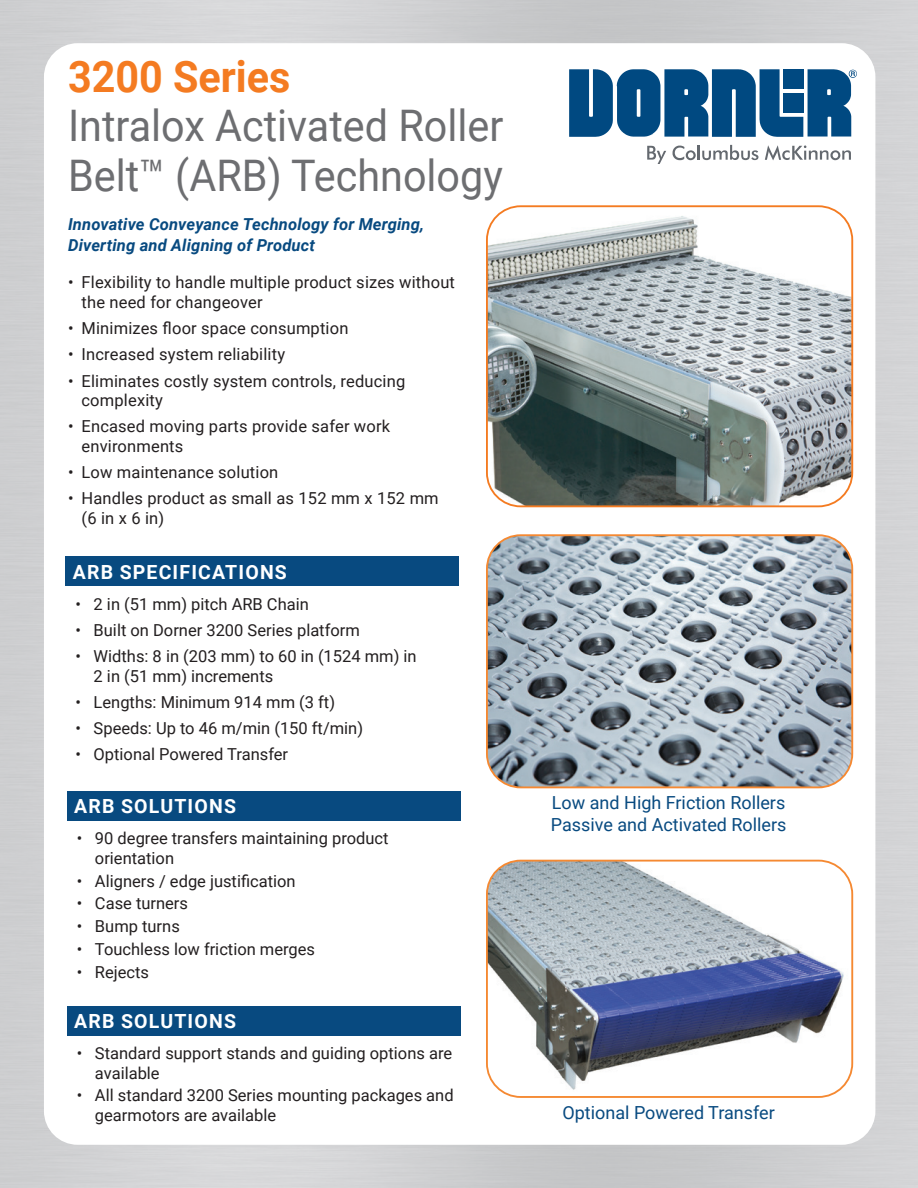
<style>
.page{position:relative;width:918px;height:1188px;background:#fff}
.page>*{position:absolute;margin:0;border:0;box-sizing:border-box;transform-origin:0 0}
.t1{font:43.5px/49.5px "Roboto";color:#6d6e71;scale:.95 1}
.t2{font:700 43.5px "Roboto";color:#f47b21;scale:.95 1}
.t3{font:700 19.5px "Roboto";letter-spacing:.06em;color:#fff}
.t4{font:18px/21.6px "Roboto";color:#084a80}
.t5{font:16.5px/19.5px "Roboto";color:#231f20}
.t6{font:italic 700 16.5px/21px "Roboto";letter-spacing:.01em;color:#084a80}
</style>
<div class="page">
<img style="left:0;top:0;width:918px;height:1188px">
<div style="left:44px;top:43px;width:831px;height:1102px;background:#fff;border-radius:34px"></div>
<img style="left:487px;top:208px;width:365px;height:298px">
<div style="left:486px;top:205px;width:367px;height:302px;border:2px solid #f47b21;border-radius:34px"></div>
<svg style="left:569px;top:69px;width:288px;height:68px"></svg>
<svg style="left:647px;top:146px;width:19px;height:18px"></svg>
<svg style="left:673px;top:145px;width:85px;height:15px"></svg>
<svg style="left:765px;top:145px;width:86px;height:15px"></svg>
<img style="left:487px;top:537px;width:365px;height:250px">
<div style="left:486px;top:534px;width:367px;height:254px;border:2px solid #f58932;border-radius:34px"></div>
<div style="left:66px;top:557px;width:393px;height:29px;background:#084a80"></div>
<img style="left:487px;top:861px;width:365px;height:236px">
<div style="left:486px;top:860px;width:367px;height:238px;border:2px solid #f58932;border-radius:34px"></div>
<div style="left:67px;top:791px;width:393px;height:30px;background:#084a80"></div>
<div style="left:67px;top:1006px;width:393px;height:30px;background:#084a80"></div>
<h1 class="t2" style="left:68px;top:59px;width:236px">3200 Series</h1>
<h1 class="t1" style="left:68px;top:104px;width:460px">Intralox Activated Roller<br>Belt™ (ARB) Technology</h1>
<p class="t6" style="left:68px;top:215px;width:358px">Innovative Conveyance Technology for Merging,<br>Diverting and Aligning of Product</p>
<p class="t5" style="left:82px;top:274px;width:375px;text-indent:-13px">• Flexibility to handle multiple product sizes without the need for changeover</p>
<p class="t5" style="left:68px;top:318px;width:282px">• Minimizes floor space consumption</p>
<p class="t5" style="left:68px;top:346px;width:219px">• Increased system reliability</p>
<p class="t5" style="left:82px;top:372px;width:325px;text-indent:-13px">• Eliminates costly system controls, reducing complexity</p>
<p class="t5" style="left:82px;top:418px;width:310px;text-indent:-13px">• Encased moving parts provide safer work environments</p>
<p class="t5" style="left:68px;top:464px;width:212px">• Low maintenance solution</p>
<p class="t5" style="left:82px;top:490px;width:359px;text-indent:-13px">• Handles product as small as 152 mm x 152 mm (6 in x 6 in)</p>
<p class="t3" style="left:73px;top:564px;width:216px">ARB SPECIFICATIONS</p>
<p class="t5" style="left:76px;top:595px;width:235px">• 2 in (51 mm) pitch ARB Chain</p>
<p class="t5" style="left:76px;top:621px;width:286px">• Built on Dorner 3200 Series platform</p>
<p class="t5" style="left:94px;top:648px;width:325px;text-indent:-18px">• Widths: 8 in (203 mm) to 60 in (1524 mm) in<br>2 in (51 mm) increments</p>
<p class="t5" style="left:76px;top:693px;width:261px">• Lengths: Minimum 914 mm (3 ft)</p>
<p class="t5" style="left:76px;top:720px;width:289px">• Speeds: Up to 46 m/min (150 ft/min)</p>
<p class="t5" style="left:76px;top:746px;width:214px">• Optional Powered Transfer</p>
<p class="t3" style="left:74px;top:799px;width:163px">ARB SOLUTIONS</p>
<p class="t5" style="left:95px;top:830px;width:295px;text-indent:-18px">• 90 degree transfers maintaining product orientation</p>
<p class="t5" style="left:77px;top:870px;width:220px">• Aligners / edge justification</p>
<p class="t5" style="left:77px;top:895px;width:113px">• Case turners</p>
<p class="t5" style="left:77px;top:918px;width:104px">• Bump turns</p>
<p class="t5" style="left:77px;top:940px;width:240px">• Touchless low friction merges</p>
<p class="t5" style="left:77px;top:963px;width:74px">• Rejects</p>
<p class="t3" style="left:74px;top:1014px;width:163px">ARB SOLUTIONS</p>
<p class="t5" style="left:95px;top:1045px;width:359px;text-indent:-18px">• Standard support stands and guiding options are available</p>
<p class="t5" style="left:95px;top:1087px;width:360px;text-indent:-18px">• All standard 3200 Series mounting packages and gearmotors are available</p>
<p class="t4" style="left:551px;top:793px;width:237px">Low and High Friction Rollers<br>Passive and Activated Rollers</p>
<p class="t4" style="left:562px;top:1103px;width:214px">Optional Powered Transfer</p>
</div>
